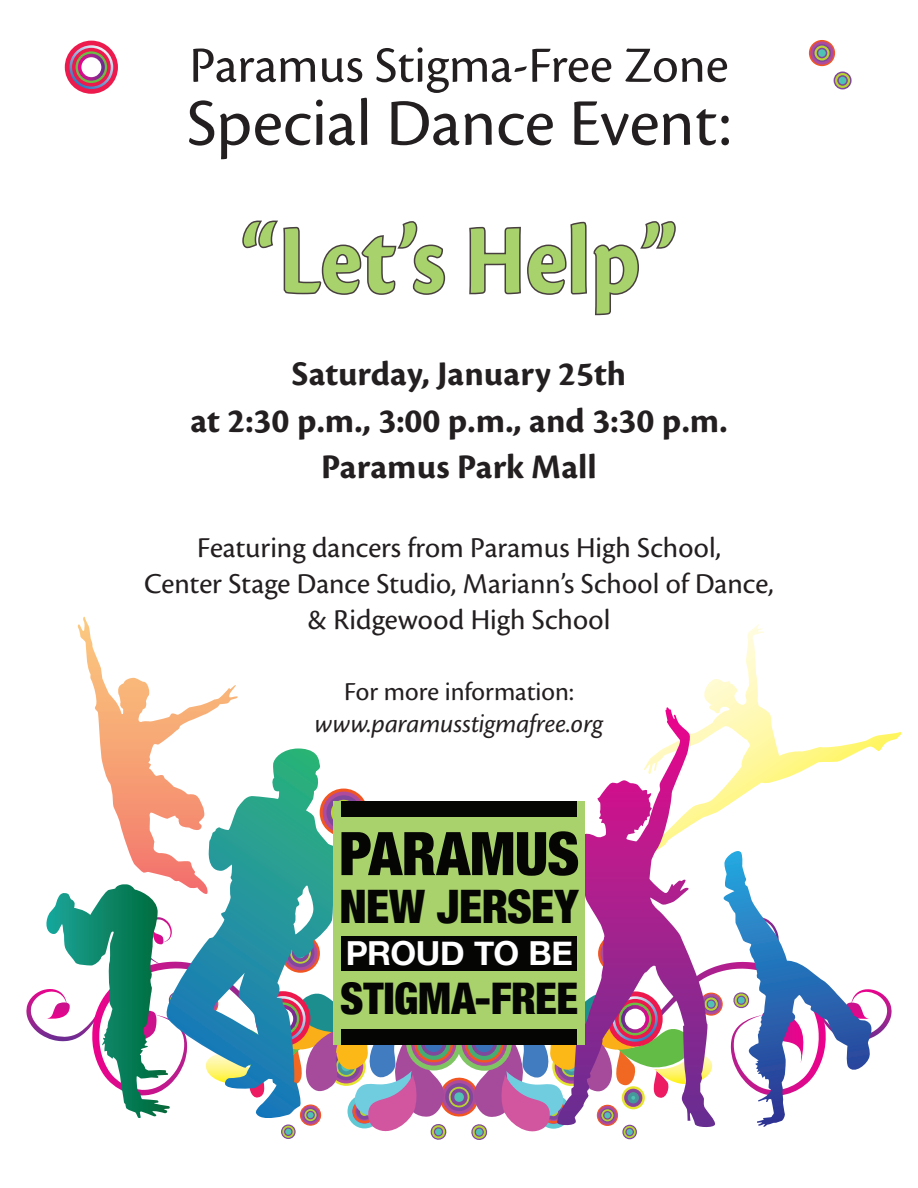
<style>
.page{position:relative;width:918px;height:1188px;background:#fff}
.page>*{position:absolute;margin:0;border:0;box-sizing:border-box;transform-origin:0 0}
.t1{font:700 101.55px "Cronos Pro";letter-spacing:.005em;color:#a8d26c;scale:.9 1}
.t2{font:69px "Cronos Pro";color:#231f20}
.t3{font:900 condensed 60.15px "Helvetica Neue";letter-spacing:-.01em;color:#050504}
.t4{font:52.5px "Cronos Pro";color:#231f20}
.t5{font:900 condensed 46.2px "Helvetica Neue";letter-spacing:-.01em;color:#050504}
.t6{font:900 condensed 43.65px "Helvetica Neue";letter-spacing:-.01em;color:#050504}
.t7{font:700 36px "Cronos Pro";color:#231f20}
.t8{font:700 33.15px "Helvetica Neue";letter-spacing:-.015em;color:#fff}
.t9{font:30px/36px "Cronos Pro";color:#231f20;text-align:center}
.t10{font:italic 27px "Cronos Pro";letter-spacing:-.005em;color:#231f20}
.t11{font:27px "Cronos Pro";color:#231f20}
</style>
<div class="page">
<svg style="left:77px;top:621px;width:161px;height:243px"></svg>
<svg style="left:704px;top:624px;width:198px;height:236px"></svg>
<svg style="left:321px;top:790px;width:45px;height:45px"></svg>
<div style="left:320px;top:789px;width:48px;height:48px;border:3px solid #f15622;border-radius:50%"></div>
<svg style="left:329px;top:798px;width:30px;height:30px"></svg>
<div style="left:326px;top:795px;width:35px;height:35px;border:4px solid #80489c;border-radius:50%"></div>
<svg style="left:242px;top:220px;width:204px;height:75px"></svg>
<svg style="left:469px;top:221px;width:207px;height:95px"></svg>
<svg style="left:160px;top:749px;width:175px;height:115px"></svg>
<svg style="left:585px;top:707px;width:131px;height:157px"></svg>
<div style="left:342px;top:801px;width:235px;height:16px;background:#050504"></div>
<svg style="left:67px;top:43px;width:49px;height:48px"></svg>
<div style="left:65px;top:41px;width:53px;height:53px;border:5px solid #ed1a4d;border-radius:50%"></div>
<svg style="left:74px;top:50px;width:35px;height:35px"></svg>
<div style="left:72px;top:48px;width:39px;height:39px;border:4px solid #ed1a4d;border-radius:50%"></div>
<svg style="left:78px;top:54px;width:27px;height:27px"></svg>
<svg style="left:26px;top:864px;width:866px;height:276px"></svg>
<div style="left:810px;top:41px;width:24px;height:24px;background:#af4b9d;border-radius:50%"></div>
<div style="left:809px;top:40px;width:26px;height:26px;border:2px solid #f15622;border-radius:50%"></div>
<svg style="left:814px;top:45px;width:16px;height:16px"></svg>
<div style="left:813px;top:44px;width:18px;height:18px;border:2px solid #80489c;border-radius:50%"></div>
<div style="left:817px;top:49px;width:10px;height:9px;background:#50c1b5;border-radius:50%"></div>
<div style="left:817px;top:48px;width:10px;height:10px;border:2px solid #80489c;border-radius:50%"></div>
<svg style="left:834px;top:72px;width:17px;height:17px"></svg>
<div style="left:834px;top:72px;width:18px;height:17px;border:2px solid #80489c;border-radius:50%"></div>
<div style="left:838px;top:76px;width:9px;height:9px;background:#50c1b5;border-radius:50%"></div>
<div style="left:837px;top:75px;width:11px;height:11px;border:2px solid #80489c;border-radius:50%"></div>
<p class="t4" style="left:189px;top:35px;width:541px">Paramus Stigma-Free Zone</p>
<p class="t2" style="left:187px;top:83px;width:546px">Special Dance Event:</p>
<p class="t1" style="left:241px;top:202px;width:485px">“Let’s Help”</p>
<p class="t7" style="left:292px;top:353px;width:336px">Saturday, January 25th</p>
<p class="t7" style="left:190px;top:400px;width:539px">at 2:30 p.m., 3:00 p.m., and 3:30 p.m.</p>
<p class="t7" style="left:321px;top:446px;width:277px">Paramus Park Mall</p>
<p class="t9" style="left:144px;top:530px;width:631px">Featuring dancers from Paramus High School,<br>Center Stage Dance Studio, Mariann’s School of Dance, &amp; Ridgewood High School</p>
<p class="t11" style="left:344px;top:676px;width:231px">For more information:</p>
<p class="t10" style="left:315px;top:708px;width:290px">www.paramusstigmafree.org</p>
<p class="t3" style="left:339px;top:804px;width:242px">PARAMUS</p>
<p class="t5" style="left:340px;top:868px;width:240px">NEW JERSEY</p>
<p class="t8" style="left:346px;top:927px;width:229px">PROUD TO BE</p>
<p class="t6" style="left:340px;top:962px;width:240px">STIGMA-FREE</p>
</div>
